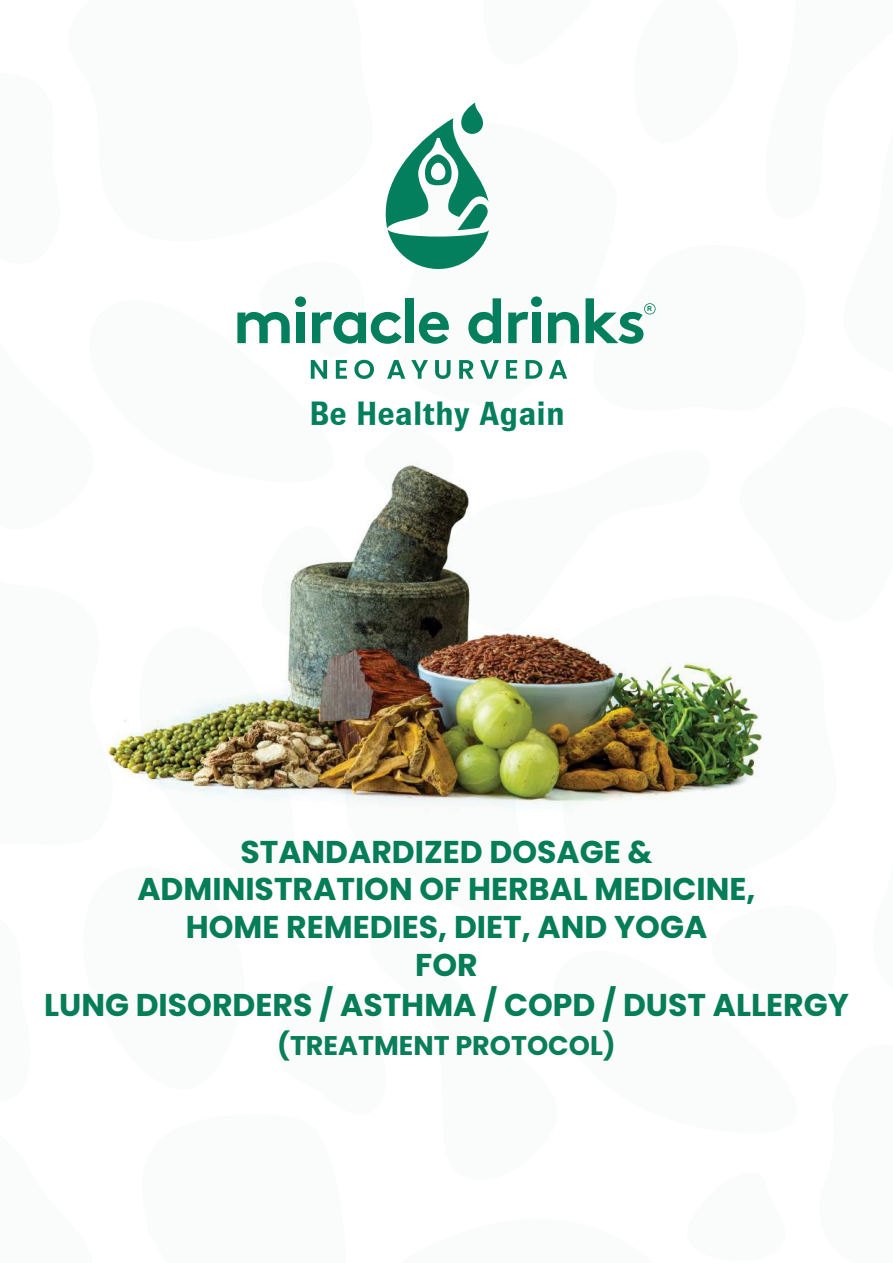
<style>
.page{position:relative;width:893px;height:1263px;background:#fff}
.page>*{position:absolute;margin:0;border:0;box-sizing:border-box;transform-origin:0 0}
.t1{font:33.3px "Brown Bold Alt";color:#047f5d}
.t2{font:700 31.5px/37.8px "Poppins";color:#057d57;text-align:center}
.t3{font:700 27px "Poppins";color:#097e58}
.t4{font:700 6.9px "Arial";color:#047f5d}
</style>
<div class="page">
<img style="left:101px;top:102px;width:664px;height:708px">
<p class="t1" style="left:309px;top:395px;width:257px">Be Healthy Again</p>
<p class="t4" style="left:647px;top:304px;width:6px">R</p>
<p class="t2" style="left:137px;top:833px;width:620px">STANDARDIZED DOSAGE &amp;<br>ADMINISTRATION OF HERBAL MEDICINE,<br>HOME REMEDIES, DIET, AND YOGA<br>FOR</p>
<p class="t2" style="left:44px;top:986px;width:806px">LUNG DISORDERS / ASTHMA / COPD / DUST ALLERGY</p>
<p class="t3" style="left:277px;top:1030px;width:340px">(TREATMENT PROTOCOL)</p>
</div>
